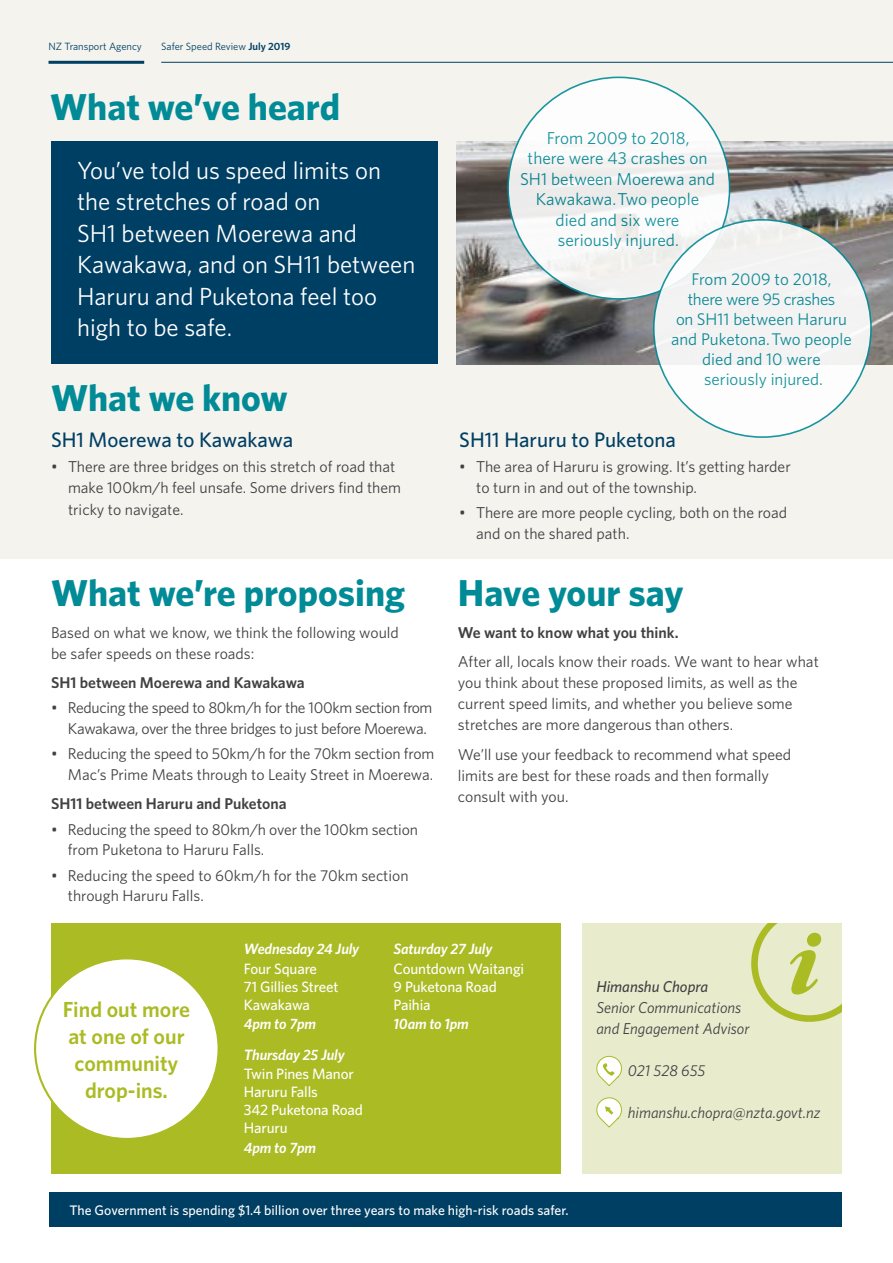
<style>
.page{position:relative;width:893px;height:1263px;background:#fff}
.page>*{position:absolute;margin:0;border:0;box-sizing:border-box;transform-origin:0 0}
.t1{font:700 37.5px "Whitney";color:#008b97}
.t2{font:24.75px/31.5px "Whitney";color:#fff}
.t3{font:600 21.75px/26.8px "Whitney";color:#abbb24;text-align:center}
.t4{font:500 21px "Whitney";color:#003f64}
.t5{font:17.25px/20.4px "Whitney";color:#008b97;text-align:center}
.t6{font:16.95px/20px "Whitney";color:#008b97;text-align:center}
.t7{font:15.75px/21px "Whitney";color:#414042}
.t8{font:italic 15.75px/21px "Whitney";color:#414042}
.t9{font:600 15.75px "Whitney";color:#414042}
.t10{font:italic 500 15.75px "Whitney";color:#414042}
.t11{font:15.6px/20.9px "Whitney";letter-spacing:-.01em;color:#414042}
.t12{font:600 15.6px "Whitney";color:#414042}
.t13{font:500 15px/18px "Whitney";letter-spacing:-.01em;color:#fff}
.t14{font:italic 600 15px/30.8px "Whitney";letter-spacing:-.01em;color:#fff}
.t15{font:500 13.8px "Whitney";color:#fff}
.t16{font:10.5px "Whitney";color:#003f64}
.s1{font-weight:600}
</style>
<div class="page">
<div style="left:0;top:0;width:893px;height:558px;background:#f4f3ee"></div>
<img style="left:456px;top:142px;width:437px;height:222px">
<hr style="left:49px;top:61px;width:95px;height:3px;background:#003f64">
<hr style="left:161px;top:62px;width:732px;height:1px;background:#003f64">
<div style="left:52px;top:141px;width:386px;height:223px;background:#003f64"></div>
<div style="left:582px;top:923px;width:260px;height:251px;background:#e8eccd"></div>
<svg style="left:751px;top:923px;width:91px;height:99px"></svg>
<svg style="left:596px;top:1056px;width:26px;height:31px"></svg>
<svg style="left:596px;top:1097px;width:26px;height:31px"></svg>
<div style="left:50px;top:1193px;width:792px;height:34px;background:#003f64"></div>
<div style="left:51px;top:923px;width:509px;height:251px;background:#abbb24"></div>
<div style="left:35px;top:958px;width:184px;height:181px;background:#fff;border-radius:50%"></div>
<svg style="left:508px;top:77px;width:222px;height:222px;fill:#f8f8f8"></svg>
<div style="left:654px;top:220px;width:217px;height:217px;background:#f3f3f3;border-radius:50%"></div>
<p class="t16" style="left:49px;top:40px;width:95px">NZ Transport Agency</p>
<p class="t16" style="left:161px;top:40px;width:131px">Safer Speed Review <span class="s1">July 2019</span></p>
<h1 class="t1" style="left:50px;top:81px;width:292px">What we’ve heard</h1>
<h2 class="t2" style="left:77px;top:154px;width:340px">You’ve told us speed limits on the stretches of road on<br>SH1 between Moerewa and<br>Kawakawa, and on SH11 between<br>Haruru and Puketona feel too high to be safe.</h2>
<h1 class="t1" style="left:51px;top:373px;width:238px">What we know</h1>
<h3 class="t4" style="left:51px;top:425px;width:244px">SH1 Moerewa to Kawakawa</h3>
<p class="t7" style="left:68px;top:455px;width:335px;line-height:21.5px;text-indent:-17px">• There are three bridges on this stretch of road that make 100km/h feel unsafe. Some drivers find them tricky to navigate.</p>
<h1 class="t1" style="left:51px;top:568px;width:356px">What we’re proposing</h1>
<p class="t11" style="left:51px;top:621px;width:349px">Based on what we know, we think the following would be safer speeds on these roads:</p>
<p class="t12" style="left:51px;top:672px;width:255px">SH1 between Moerewa and Kawakawa</p>
<p class="t11" style="left:68px;top:697px;width:366px;text-indent:-17px">• Reducing the speed to 80km/h for the 100km section from<br>Kawakawa, over the three bridges to just before Moerewa.</p>
<p class="t11" style="left:51px;top:743px;width:385px;text-align:right">• Reducing the speed to 50km/h for the 70km section from<br>Mac’s Prime Meats through to Leaity Street in Moerewa.</p>
<p class="t12" style="left:51px;top:794px;width:237px">SH11 between Haruru and Puketona</p>
<p class="t11" style="left:68px;top:818px;width:352px;text-indent:-17px">• Reducing the speed to 80km/h over the 100km section from Puketona to Haruru Falls.</p>
<p class="t11" style="left:68px;top:864px;width:342px;text-indent:-17px">• Reducing the speed to 60km/h for the 70km section through Haruru Falls.</p>
<p class="t5" style="left:520px;top:127px;width:196px">From 2009 to 2018,<br>there were 43 crashes on<br>SH1 between Moerewa and<br>Kawakawa. Two people died and six were<br>seriously injured.</p>
<p class="t6" style="left:671px;top:269px;width:182px">From 2009 to 2018,<br>there were 95 crashes<br>on SH11 between Haruru and Puketona.Two people died and 10 were seriously injured.</p>
<h3 class="t4" style="left:459px;top:425px;width:218px">SH11 Haruru to Puketona</h3>
<p class="t7" style="left:476px;top:456px;width:316px;text-indent:-17px">• The area of Haruru is growing. It’s getting harder to turn in and out of the township.</p>
<p class="t7" style="left:476px;top:502px;width:312px;text-indent:-17px">• There are more people cycling, both on the road and on the shared path.</p>
<h1 class="t1" style="left:458px;top:568px;width:227px">Have your say</h1>
<p class="t9" style="left:458px;top:622px;width:222px">We want to know what you think.</p>
<p class="t7" style="left:458px;top:651px;width:362px">After all, locals know their roads. We want to hear what you think about these proposed limits, as well as the current speed limits, and whether you believe some stretches are more dangerous than others.</p>
<p class="t7" style="left:458px;top:743px;width:335px">We’ll use your feedback to recommend what speed limits are best for these roads and then formally consult with you.</p>
<h3 class="t3" style="left:63px;top:996px;width:129px">Find out more at one of our community drop-ins.</h3>
<p class="t14" style="left:244px;top:933px;width:117px">Wednesday 24 July</p>
<p class="t13" style="left:244px;top:959px;width:96px">Four Square<br>71 Gillies Street<br>Kawakawa</p>
<p class="t14" style="left:244px;top:1008px;width:102px">4pm to 7pm<br>Thursday 25 July</p>
<p class="t13" style="left:244px;top:1065px;width:121px">Twin Pines Manor<br>Haruru Falls<br>342 Puketona Road<br>Haruru</p>
<p class="t14" style="left:244px;top:1132px;width:74px">4pm to 7pm</p>
<p class="t14" style="left:394px;top:933px;width:100px">Saturday 27 July</p>
<p class="t13" style="left:394px;top:959px;width:132px">Countdown Waitangi<br>9 Puketona Road<br>Paihia</p>
<p class="t14" style="left:394px;top:1008px;width:77px">10am to 1pm</p>
<p class="t15" style="left:69px;top:1201px;width:501px">The Government is spending $1.4 billion over three years to make high-risk roads safer.</p>
<p class="t10" style="left:596px;top:976px;width:113px">Himanshu Chopra</p>
<p class="t8" style="left:596px;top:996px;width:154px">Senior Communications and Engagement Advisor</p>
<p class="t8" style="left:628px;top:1059px;width:79px">021 528 655</p>
<p class="t8" style="left:628px;top:1102px;width:194px">himanshu.chopra@nzta.govt.nz</p>
</div>
